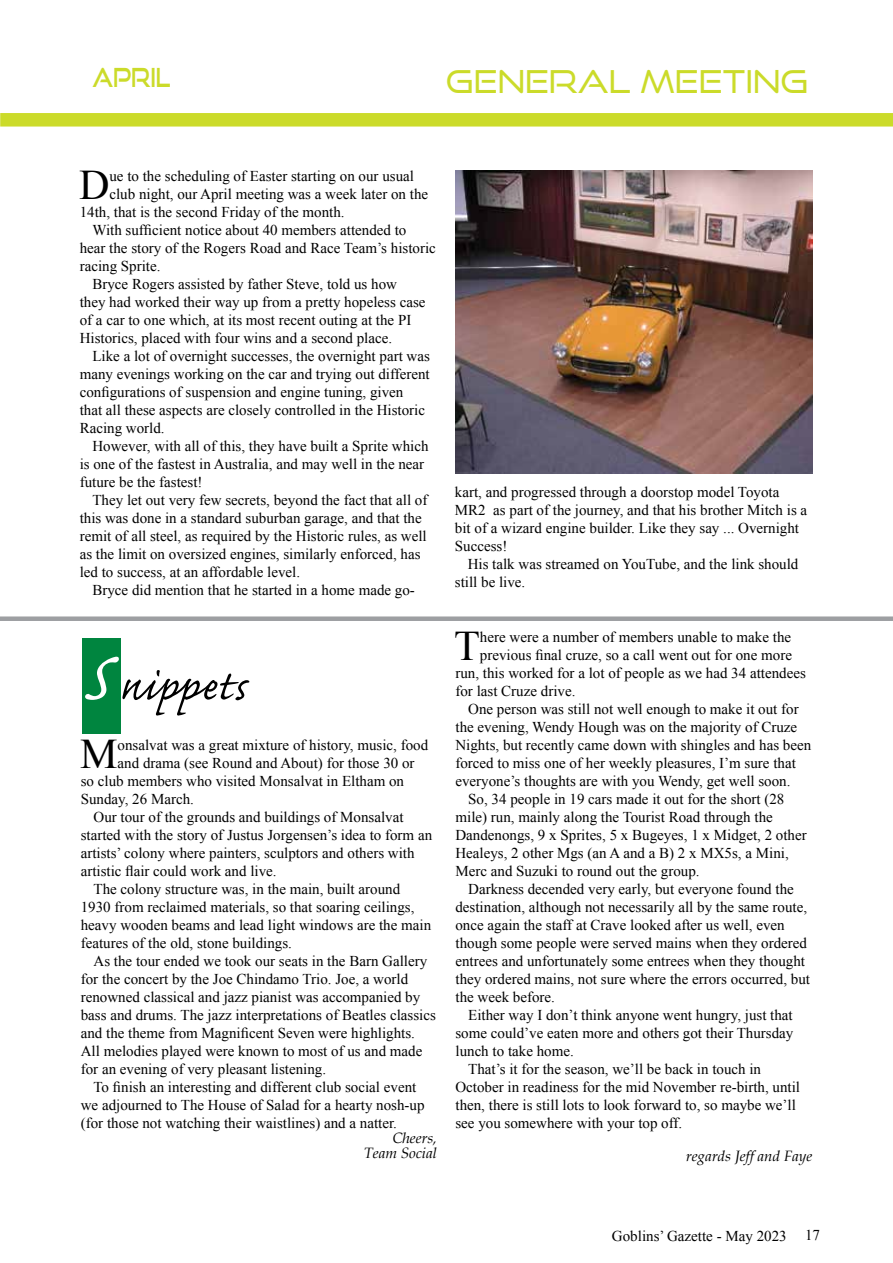
<style>
.page{position:relative;width:893px;height:1263px;background:#fff}
.page>*{position:absolute;margin:0;border:0;box-sizing:border-box;transform-origin:0 0}
.t1{font:54px "Caflisch Script Pro";letter-spacing:.02em;color:#000}
.t2{font:42.15px "Times New Roman";color:#000}
.t3{font:31.5px "Good Times Bk";color:#cbdb2a}
.t4{font:26.25px "Good Times Rg";letter-spacing:-.005em;color:#cbdb2a;scale:.8 1}
.t5{font:15px/18px "Times New Roman";color:#000}
.t6{font:italic 15px/15px "Book Antiqua";color:#000;text-align:right}
.s1{font-size:90px;color:#fff}
</style>
<div class="page">
<div style="left:0;top:616px;width:893px;height:5px;background:#9d9fa2"></div>
<div style="left:0;top:113px;width:893px;height:14px;background:#cbdb2a"></div>
<div style="left:82px;top:638px;width:38px;height:95px;background:#00853f"></div>
<img style="left:455px;top:170px;width:357px;height:304px">
<h3 class="t4" style="left:92px;top:61px;width:99px">april</h3>
<h3 class="t3" style="left:446px;top:62px;width:364px">GENERAL MEETING</h3>
<h2 class="t2" style="left:79px;top:156px;width:32px">D</h2>
<p class="t5" style="left:109px;top:166px;width:306px">ue to the scheduling of Easter starting on our usual</p>
<p class="t5" style="left:109px;top:184px;width:320px">club night, our April meeting was a week later on the</p>
<p class="t5" style="left:80px;top:202px;width:266px">14th, that is the second Friday of the month.</p>
<p class="t5" style="left:92px;top:220px;width:315px">With sufficient notice about 40 members attended to</p>
<p class="t5" style="left:80px;top:238px;width:358px">hear the story of the Rogers Road and Race Team’s historic</p>
<p class="t5" style="left:80px;top:256px;width:82px">racing Sprite.</p>
<p class="t5" style="left:92px;top:274px;width:306px">Bryce Rogers assisted by father Steve, told us how</p>
<p class="t5" style="left:80px;top:292px;width:347px">they had worked their way up from a pretty hopeless case</p>
<p class="t5" style="left:80px;top:310px;width:333px">of a car to one which, at its most recent outing at the PI</p>
<p class="t5" style="left:80px;top:328px;width:314px">Historics, placed with four wins and a second place.</p>
<p class="t5" style="left:92px;top:346px;width:339px">Like a lot of overnight successes, the overnight part was</p>
<p class="t5" style="left:80px;top:364px;width:352px">many evenings working on the car and trying out different</p>
<p class="t5" style="left:80px;top:382px;width:325px">configurations of suspension and engine tuning, given</p>
<p class="t5" style="left:80px;top:400px;width:347px">that all these aspects are closely controlled in the Historic</p>
<p class="t5" style="left:80px;top:418px;width:86px">Racing world.</p>
<p class="t5" style="left:92px;top:436px;width:338px">However, with all of this, they have built a Sprite which</p>
<p class="t5" style="left:80px;top:454px;width:346px">is one of the fastest in Australia, and may well in the near</p>
<p class="t5" style="left:80px;top:472px;width:124px">future be the fastest!</p>
<p class="t5" style="left:92px;top:490px;width:336px">They let out very few secrets, beyond the fact that all of</p>
<p class="t5" style="left:80px;top:508px;width:344px">this was done in a standard suburban garage, and that the</p>
<p class="t5" style="left:80px;top:526px;width:349px">remit of all steel, as required by the Historic rules, as well</p>
<p class="t5" style="left:80px;top:544px;width:342px">as the limit on oversized engines, similarly enforced, has</p>
<p class="t5" style="left:80px;top:562px;width:222px">led to success, at an affordable level.</p>
<p class="t5" style="left:92px;top:580px;width:324px">Bryce did mention that he started in a home made go-</p>
<h1 class="t1" style="left:82px;top:658px;width:165px"><span class="s1">S</span> nippets</h1>
<h2 class="t2" style="left:80px;top:726px;width:39px">M</h2>
<p class="t5" style="left:118px;top:736px;width:312px">onsalvat was a great mixture of history, music, food</p>
<p class="t5" style="left:118px;top:754px;width:299px">and drama (see Round and About) for those 30 or</p>
<p class="t5" style="left:81px;top:772px;width:325px">so club members who visited Monsalvat in Eltham on</p>
<p class="t5" style="left:81px;top:790px;width:115px">Sunday, 26 March.</p>
<p class="t5" style="left:94px;top:808px;width:311px">Our tour of the grounds and buildings of Monsalvat</p>
<p class="t5" style="left:81px;top:826px;width:353px">started with the story of Justus Jorgensen’s idea to form an</p>
<p class="t5" style="left:81px;top:844px;width:335px">artists’ colony where painters, sculptors and others with</p>
<p class="t5" style="left:81px;top:862px;width:197px">artistic flair could work and live.</p>
<p class="t5" style="left:94px;top:880px;width:308px">The colony structure was, in the main, built around</p>
<p class="t5" style="left:81px;top:898px;width:335px">1930 from reclaimed materials, so that soaring ceilings,</p>
<p class="t5" style="left:81px;top:916px;width:352px">heavy wooden beams and lead light windows are the main</p>
<p class="t5" style="left:81px;top:934px;width:213px">features of the old, stone buildings.</p>
<p class="t5" style="left:94px;top:952px;width:335px">As the tour ended we took our seats in the Barn Gallery</p>
<p class="t5" style="left:81px;top:970px;width:329px">for the concert by the Joe Chindamo Trio. Joe, a world</p>
<p class="t5" style="left:81px;top:988px;width:341px">renowned classical and jazz pianist was accompanied by</p>
<p class="t5" style="left:81px;top:1006px;width:357px">bass and drums. The jazz interpretations of Beatles classics</p>
<p class="t5" style="left:81px;top:1024px;width:336px">and the theme from Magnificent Seven were highlights.</p>
<p class="t5" style="left:81px;top:1042px;width:343px">All melodies played were known to most of us and made</p>
<p class="t5" style="left:81px;top:1060px;width:247px">for an evening of very pleasant listening.</p>
<p class="t5" style="left:94px;top:1078px;width:324px">To finish an interesting and different club social event</p>
<p class="t5" style="left:81px;top:1096px;width:345px">we adjourned to The House of Salad for a hearty nosh-up</p>
<p class="t5" style="left:81px;top:1114px;width:318px">(for those not watching their waistlines) and a natter.</p>
<p class="t6" style="left:364px;top:1131px;width:75px">Cheers,<br>Team Social</p>
<p class="t5" style="left:455px;top:483px;width:354px">kart, and progressed through a doorstop model Toyota MR2 as part of the journey, and that his brother Mitch is a bit of a wizard engine builder. Like they say ... Overnight Success!</p>
<p class="t5" style="left:455px;top:555px;width:345px;text-indent:13px">His talk was streamed on YouTube, and the link should still be live.</p>
<h2 class="t2" style="left:454px;top:617px;width:27px">T</h2>
<p class="t5" style="left:480px;top:628px;width:313px">here were a number of members unable to make the</p>
<p class="t5" style="left:480px;top:646px;width:314px">previous final cruze, so a call went out for one more</p>
<p class="t5" style="left:455px;top:664px;width:352px">run, this worked for a lot of people as we had 34 attendees</p>
<p class="t5" style="left:455px;top:682px;width:121px">for last Cruze drive.</p>
<p class="t5" style="left:468px;top:700px;width:332px">One person was still not well enough to make it out for</p>
<p class="t5" style="left:455px;top:718px;width:343px">the evening, Wendy Hough was on the majority of Cruze</p>
<p class="t5" style="left:455px;top:736px;width:357px">Nights, but recently came down with shingles and has been</p>
<p class="t5" style="left:455px;top:754px;width:342px">forced to miss one of her weekly pleasures, I’m sure that</p>
<p class="t5" style="left:455px;top:772px;width:336px">everyone’s thoughts are with you Wendy, get well soon.</p>
<p class="t5" style="left:468px;top:790px;width:318px">So, 34 people in 19 cars made it out for the short (28</p>
<p class="t5" style="left:455px;top:808px;width:319px">mile) run, mainly along the Tourist Road through the</p>
<p class="t5" style="left:455px;top:826px;width:353px">Dandenongs, 9 x Sprites, 5 x Bugeyes, 1 x Midget, 2 other</p>
<p class="t5" style="left:455px;top:844px;width:335px">Healeys, 2 other Mgs (an A and a B) 2 x MX5s, a Mini,</p>
<p class="t5" style="left:455px;top:862px;width:246px">Merc and Suzuki to round out the group.</p>
<p class="t5" style="left:468px;top:880px;width:327px">Darkness decended very early, but everyone found the</p>
<p class="t5" style="left:455px;top:898px;width:353px">destination, although not necessarily all by the same route,</p>
<p class="t5" style="left:455px;top:916px;width:331px">once again the staff at Crave looked after us well, even</p>
<p class="t5" style="left:455px;top:934px;width:353px">though some people were served mains when they ordered</p>
<p class="t5" style="left:455px;top:952px;width:351px">entrees and unfortunately some entrees when they thought</p>
<p class="t5" style="left:455px;top:970px;width:356px">they ordered mains, not sure where the errors occurred, but</p>
<p class="t5" style="left:455px;top:988px;width:101px">the week before.</p>
<p class="t5" style="left:468px;top:1006px;width:326px">Either way I don’t think anyone went hungry, just that</p>
<p class="t5" style="left:455px;top:1024px;width:339px">some could’ve eaten more and others got their Thursday</p>
<p class="t5" style="left:455px;top:1042px;width:120px">lunch to take home.</p>
<p class="t5" style="left:468px;top:1060px;width:294px">That’s it for the season, we’ll be back in touch in</p>
<p class="t5" style="left:455px;top:1078px;width:346px">October in readiness for the mid November re-birth, until</p>
<p class="t5" style="left:455px;top:1096px;width:342px">then, there is still lots to look forward to, so maybe we’ll</p>
<p class="t5" style="left:455px;top:1114px;width:228px">see you somewhere with your top off.</p>
<p class="t6" style="left:686px;top:1149px;width:128px">regards Jeff and Faye</p>
<p class="t5" style="left:612px;top:1227px;width:210px">Goblins’ Gazette - May 2023 17</p>
</div>
